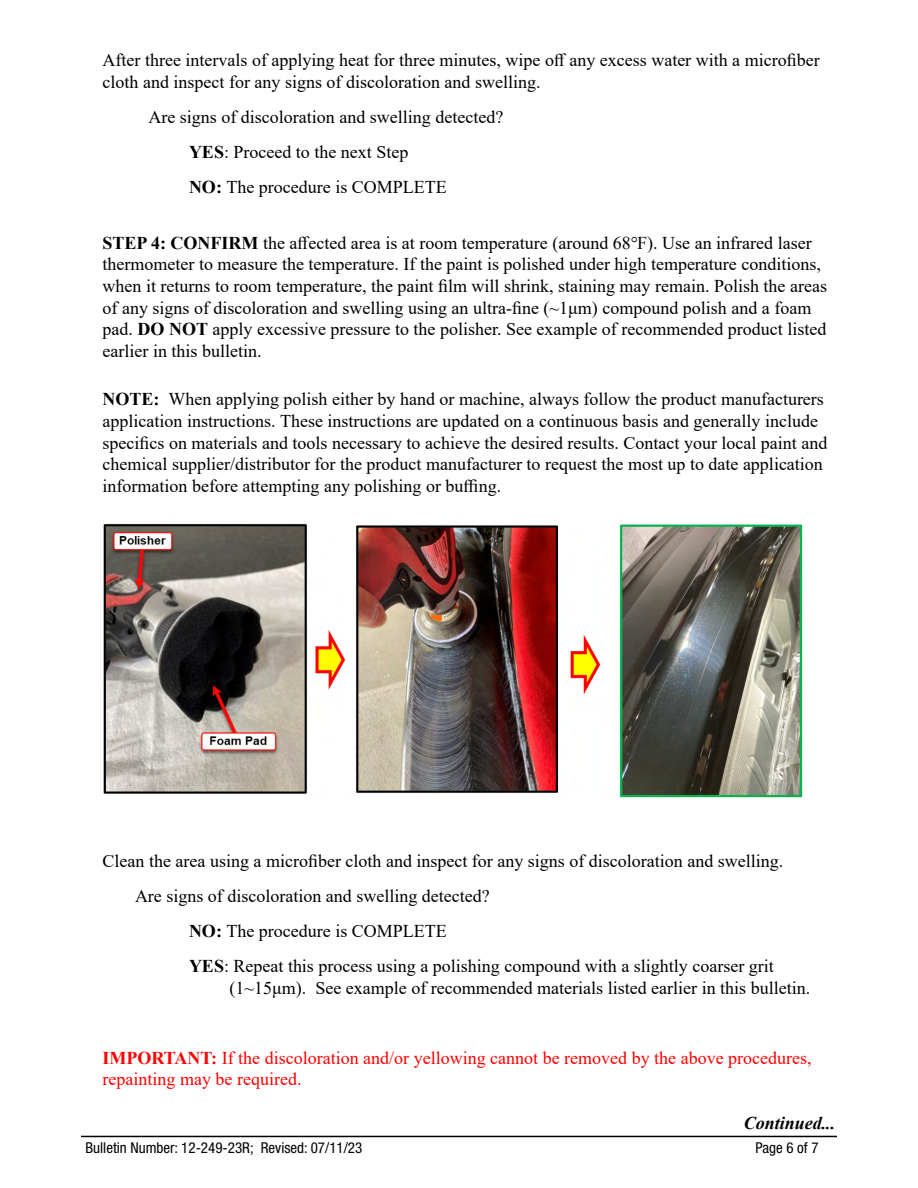
<style>
.page{position:relative;width:918px;height:1188px;background:#fff}
.page>*{position:absolute;margin:0;border:0;box-sizing:border-box;transform-origin:0 0}
.t1{font:18px/21.6px "Times New Roman";color:#000}
.t2{font:18px/21.6px "Times New Roman";color:#f00}
.t3{font:italic 700 18px "Times New Roman";color:#000}
.t4{font:condensed 15px "Helvetica Neue LT Std";color:#000}
.s1{font-weight:700}
</style>
<div class="page">
<hr style="left:81px;top:1136px;width:756px;height:1px;background:#000">
<img style="left:103px;top:523px;width:699px;height:275px">
<p class="t1" style="left:103px;top:49px;width:719px">After three intervals of applying heat for three minutes, wipe off any excess water with a microfiber cloth and inspect for any signs of discoloration and swelling.</p>
<p class="t1" style="left:189px;top:99px;width:316px;line-height:35.1px;text-indent:-40px">Are signs of discoloration and swelling detected?<br><span class="s1">YES</span>: Proceed to the next Step<br><span class="s1">NO:</span> The procedure is COMPLETE</p>
<p class="t1" style="left:103px;top:231px;width:726px"><span class="s1">STEP 4: CONFIRM</span> the affected area is at room temperature (around 68℉). Use an infrared laser thermometer to measure the temperature. If the paint is polished under high temperature conditions, when it returns to room temperature, the paint film will shrink, staining may remain. Polish the areas of any signs of discoloration and swelling using an ultra-fine (~1μm) compound polish and a foam pad. <span class="s1">DO NOT</span> apply excessive pressure to the polisher. See example of recommended product listed earlier in this bulletin.</p>
<p class="t1" style="left:103px;top:388px;width:726px"><span class="s1">NOTE:</span> When applying polish either by hand or machine, always follow the product manufacturers application instructions. These instructions are updated on a continuous basis and generally include specifics on materials and tools necessary to achieve the desired results. Contact your local paint and chemical supplier/distributor for the product manufacturer to request the most up to date application information before attempting any polishing or buffing.</p>
<p class="t1" style="left:103px;top:849px;width:682px">Clean the area using a microfiber cloth and inspect for any signs of discoloration and swelling.</p>
<p class="t1" style="left:135px;top:884px;width:356px">Are signs of discoloration and swelling detected?</p>
<p class="t1" style="left:189px;top:920px;width:259px"><span class="s1">NO:</span> The procedure is COMPLETE</p>
<p class="t1" style="left:189px;top:955px;width:586px"><span class="s1">YES</span>: Repeat this process using a polishing compound with a slightly coarser grit</p>
<p class="t1" style="left:230px;top:976px;width:582px">(1~15μm). See example of recommended materials listed earlier in this bulletin.</p>
<p class="t2" style="left:103px;top:1046px;width:711px"><span class="s1">IMPORTANT:</span> If the discoloration and/or yellowing cannot be removed by the above procedures, repainting may be required.</p>
<p class="t3" style="left:744px;top:1111px;width:93px">Continued...</p>
<p class="t4" style="left:86px;top:1138px;width:278px">Bulletin Number: 12-249-23R; Revised: 07/11/23</p>
<p class="t4" style="left:756px;top:1138px;width:65px">Page 6 of 7</p>
</div>
